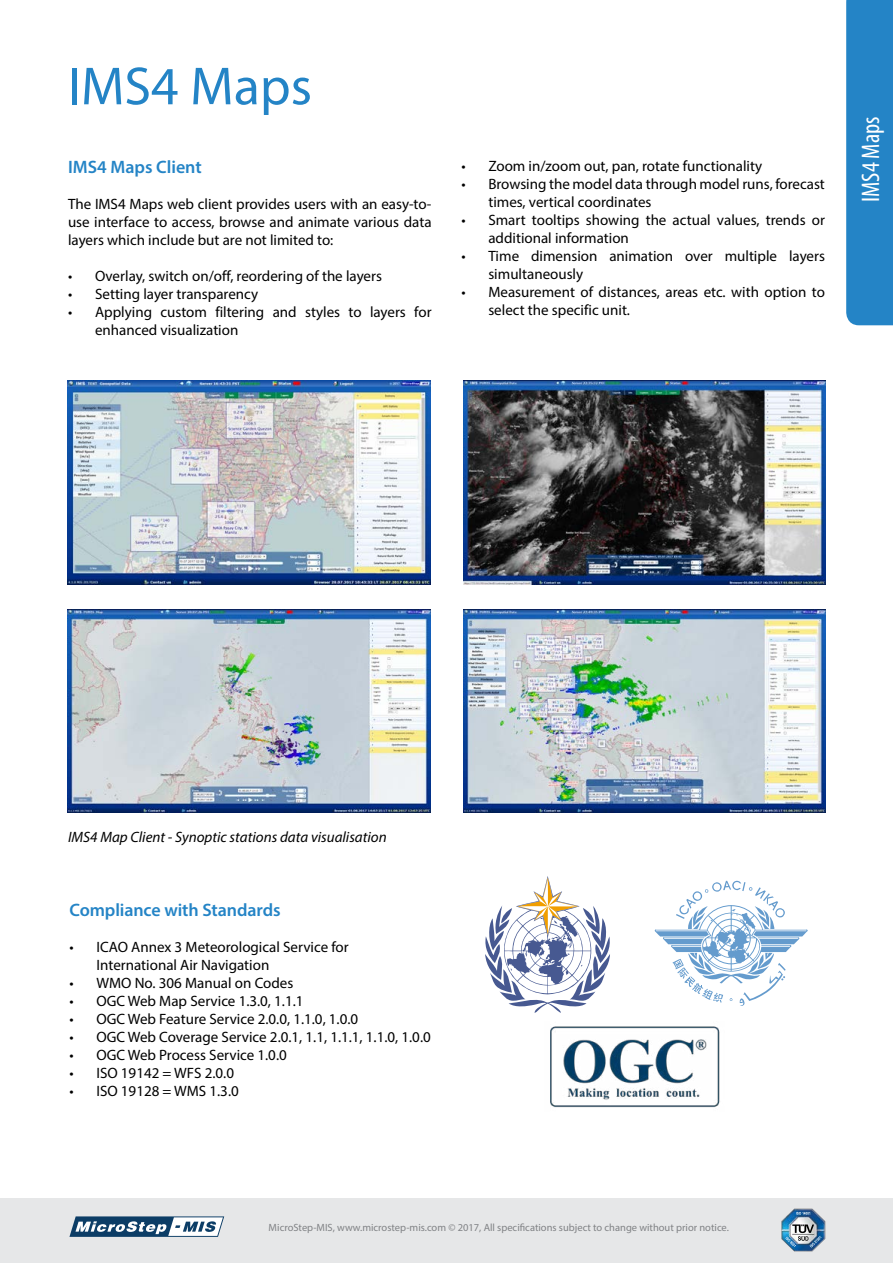
<style>
.page{position:relative;width:893px;height:1263px;background:#fff}
.page>*{position:absolute;margin:0;border:0;box-sizing:border-box;transform-origin:0 0}
.t1{font:54px "Myriad Pro";color:#2484c6}
.t2{font:condensed 25.5px "Myriad Pro";color:#fff}
.t3{font:600 18px "Myriad Pro";letter-spacing:-.005em;color:#2484c6}
.t4{font:15px/18px "Myriad Pro";color:#000}
.t5{font:italic 15px "Myriad Pro";color:#000}
.t6{font:10.5px "Myriad Pro";color:#808285}
</style>
<div class="page">
<div style="left:0;top:1198px;width:893px;height:65px;background:#e6e7e8"></div>
<div style="left:846px;top:0;width:47px;height:325px;background:#2484c6"></div>
<img style="left:781px;top:1209px;width:44px;height:42px">
<svg style="left:69px;top:1216px;width:155px;height:21px;background:#708da4"></svg>
<svg style="left:485px;top:876px;width:125px;height:137px"></svg>
<svg style="left:655px;top:880px;width:153px;height:126px"></svg>
<img style="left:550px;top:1026px;width:170px;height:82px">
<img style="left:68px;top:380px;width:362px;height:204px">
<img style="left:463px;top:380px;width:362px;height:204px">
<img style="left:68px;top:609px;width:362px;height:204px">
<img style="left:463px;top:609px;width:362px;height:204px">
<h1 class="t1" style="left:68px;top:53px;width:245px">IMS4 Maps</h1>
<p class="t3" style="left:68px;top:156px;width:135px">IMS4 Maps Client</p>
<p class="t4" style="left:68px;top:195px;width:365px;text-align:justify">The IMS4 Maps web client provides users with an easy-to&shy;use interface to access, browse and animate various data layers which include but are not limited to:</p>
<p class="t4" style="left:68px;top:267px;width:315px">• Overlay, switch on/off, reordering of the layers</p>
<p class="t4" style="left:68px;top:285px;width:192px">• Setting layer transparency</p>
<p class="t4" style="left:95px;top:303px;width:338px;text-indent:-27px">• Applying custom filtering and styles to layers for enhanced visualization</p>
<p class="t4" style="left:461px;top:157px;width:302px">• Zoom in/zoom out, pan, rotate functionality</p>
<p class="t4" style="left:488px;top:175px;width:338px;text-indent:-27px">• Browsing the model data through model runs, forecast times, vertical coordinates</p>
<p class="t4" style="left:488px;top:211px;width:338px;text-indent:-27px">• Smart tooltips showing the actual values, trends or additional information</p>
<p class="t4" style="left:488px;top:247px;width:338px;text-indent:-27px">• Time dimension animation over multiple layers simultaneously</p>
<p class="t4" style="left:488px;top:283px;width:338px;text-indent:-27px">• Measurement of distances, areas etc. with option to select the specific unit.</p>
<h2 class="t2" style="left:855px;top:202px;width:87px;rotate:-90deg">IMS4 Maps</h2>
<p class="t5" style="left:68px;top:828px;width:320px">IMS4 Map Client - Synoptic stations data visualisation</p>
<p class="t3" style="left:69px;top:899px;width:213px">Compliance with Standards</p>
<p class="t4" style="left:96px;top:938px;width:254px;text-indent:-27px">• ICAO Annex 3 Meteorological Service for<br>International Air Navigation</p>
<p class="t4" style="left:69px;top:974px;width:225px">• WMO No. 306 Manual on Codes</p>
<p class="t4" style="left:69px;top:992px;width:236px">• OGC Web Map Service 1.3.0, 1.1.1</p>
<p class="t4" style="left:69px;top:1010px;width:290px">• OGC Web Feature Service 2.0.0, 1.1.0, 1.0.0</p>
<p class="t4" style="left:69px;top:1028px;width:363px">• OGC Web Coverage Service 2.0.1, 1.1, 1.1.1, 1.1.0, 1.0.0</p>
<p class="t4" style="left:69px;top:1046px;width:219px">• OGC Web Process Service 1.0.0</p>
<p class="t4" style="left:69px;top:1064px;width:166px">• ISO 19142 = WFS 2.0.0</p>
<p class="t4" style="left:69px;top:1082px;width:171px">• ISO 19128 = WMS 1.3.0</p>
<p class="t6" style="left:269px;top:1220px;width:462px">MicroStep-MIS, www.microstep-mis.com © 2017, All specifications subject to change without prior notice.</p>
</div>
